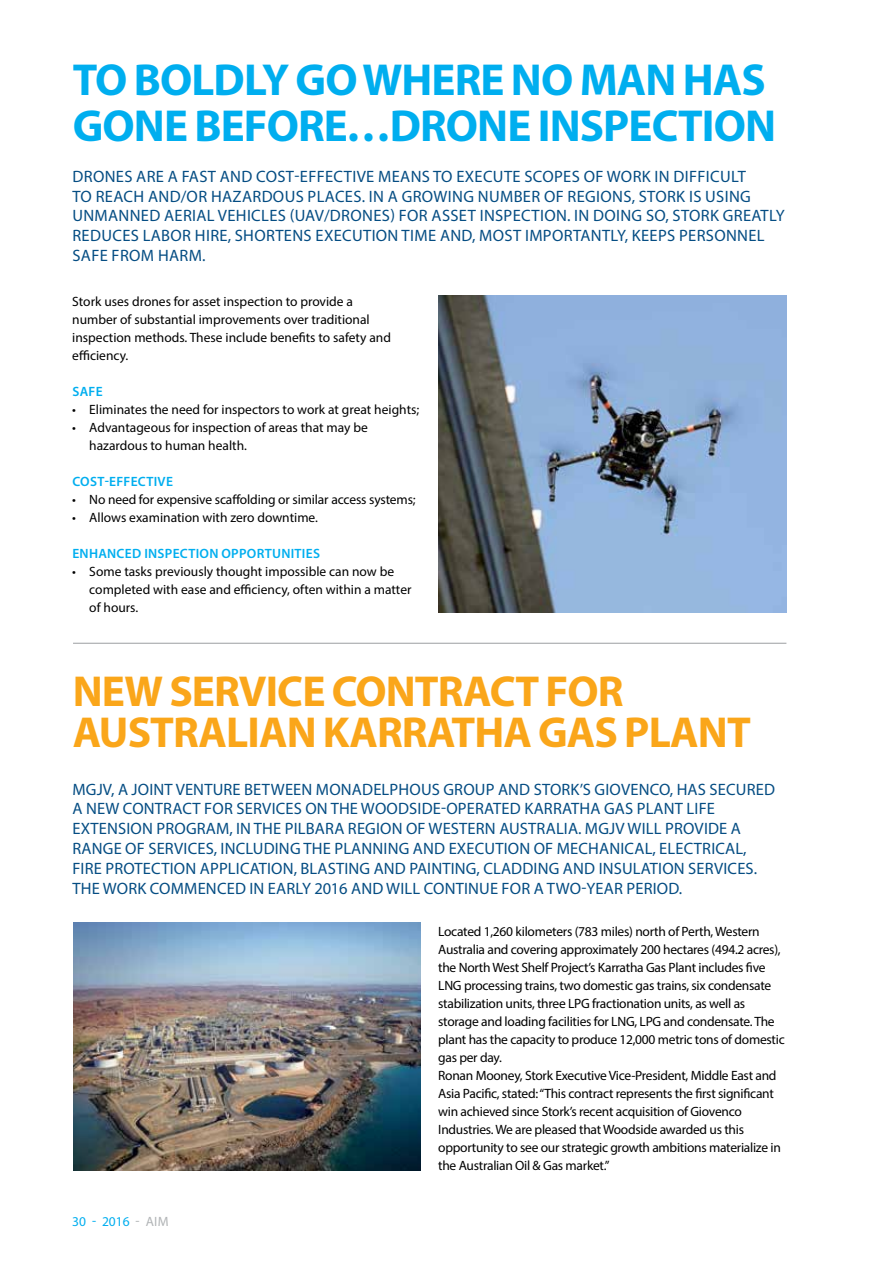
<style>
.page{position:relative;width:893px;height:1263px;background:#fff}
.page>*{position:absolute;margin:0;border:0;box-sizing:border-box;transform-origin:0 0}
.t1{font:700 45px/46.5px "Myriad Pro";letter-spacing:-.02em;color:#00aeef}
.t2{font:700 43.5px/40.5px "Myriad Pro";letter-spacing:-.02em;color:#faa61a}
.t3{font:16.5px/19.8px "Myriad Pro";letter-spacing:.01em;color:#054d83}
.t4{font:13.5px/18px "Myriad Pro";letter-spacing:-.02em;color:#000}
.t5{font:13.5px/18px "Myriad Pro";color:#000}
.t6{font:600 13.5px "Myriad Pro";letter-spacing:.02em;color:#00aeef}
.t7{font:13.5px "Myriad Pro";color:#00aeef}
.s1{color:#b1b4b6}
</style>
<div class="page">
<img style="left:438px;top:296px;width:348px;height:316px">
<img style="left:73px;top:923px;width:348px;height:247px">
<hr style="left:73px;top:643px;width:713px;height:1px;background:#a7a9ac">
<h1 class="t1" style="left:73px;top:55px;width:705px">TO BOLDLY GO WHERE NO MAN HAS<br>GONE BEFORE…DRONE INSPECTION</h1>
<p class="t3" style="left:72px;top:166px;width:714px">DRONES ARE A FAST AND COST-EFFECTIVE MEANS TO EXECUTE SCOPES OF WORK IN DIFFICULT<br>TO REACH AND/OR HAZARDOUS PLACES. IN A GROWING NUMBER OF REGIONS, STORK IS USING UNMANNED AERIAL VEHICLES (UAV/DRONES) FOR ASSET INSPECTION. IN DOING SO, STORK GREATLY REDUCES LABOR HIRE, SHORTENS EXECUTION TIME AND, MOST IMPORTANTLY, KEEPS PERSONNEL SAFE FROM HARM.</p>
<p class="t5" style="left:72px;top:292px;width:320px">Stork uses drones for asset inspection to provide a number of substantial improvements over traditional inspection methods. These include benefits to safety and efficiency.</p>
<p class="t6" style="left:72px;top:383px;width:32px">SAFE</p>
<p class="t5" style="left:72px;top:400px;width:348px">• Eliminates the need for inspectors to work at great heights;</p>
<p class="t5" style="left:89px;top:418px;width:280px;text-indent:-17px">• Advantageous for inspection of areas that may be hazardous to human health.</p>
<p class="t6" style="left:72px;top:473px;width:102px">COST-EFFECTIVE</p>
<p class="t4" style="left:72px;top:490px;width:345px">• No need for expensive scaffolding or similar access systems;</p>
<p class="t5" style="left:72px;top:508px;width:247px">• Allows examination with zero downtime.</p>
<p class="t6" style="left:72px;top:545px;width:249px">ENHANCED INSPECTION OPPORTUNITIES</p>
<p class="t5" style="left:89px;top:562px;width:324px;text-indent:-17px">• Some tasks previously thought impossible can now be completed with ease and efficiency, often within a matter of hours.</p>
<h2 class="t2" style="left:73px;top:670px;width:680px">NEW SERVICE CONTRACT FOR<br>AUSTRALIAN KARRATHA GAS PLANT</h2>
<p class="t3" style="left:72px;top:779px;width:704px">MGJV, A JOINT VENTURE BETWEEN MONADELPHOUS GROUP AND STORK’S GIOVENCO, HAS SECURED A NEW CONTRACT FOR SERVICES ON THE WOODSIDE-OPERATED KARRATHA GAS PLANT LIFE EXTENSION PROGRAM, IN THE PILBARA REGION OF WESTERN AUSTRALIA. MGJV WILL PROVIDE A RANGE OF SERVICES, INCLUDING THE PLANNING AND EXECUTION OF MECHANICAL, ELECTRICAL, FIRE PROTECTION APPLICATION, BLASTING AND PAINTING, CLADDING AND INSULATION SERVICES.<br>THE WORK COMMENCED IN EARLY 2016 AND WILL CONTINUE FOR A TWO-YEAR PERIOD.</p>
<p class="t7" style="left:72px;top:1213px;width:98px">30 - 2016 <span class="s1">- AIM</span></p>
<p class="t4" style="left:438px;top:922px;width:348px">Located 1,260 kilometers (783 miles) north of Perth, Western Australia and covering approximately 200 hectares (494.2 acres), the North West Shelf Project’s Karratha Gas Plant includes five LNG processing trains, two domestic gas trains, six condensate stabilization units, three LPG fractionation units, as well as storage and loading facilities for LNG, LPG and condensate. The plant has the capacity to produce 12,000 metric tons of domestic gas per day.<br>Ronan Mooney, Stork Executive Vice-President, Middle East and Asia Pacific, stated: “This contract represents the first significant win achieved since Stork’s recent acquisition of Giovenco Industries. We are pleased that Woodside awarded us this opportunity to see our strategic growth ambitions materialize in the Australian Oil &amp; Gas market.”</p>
</div>
